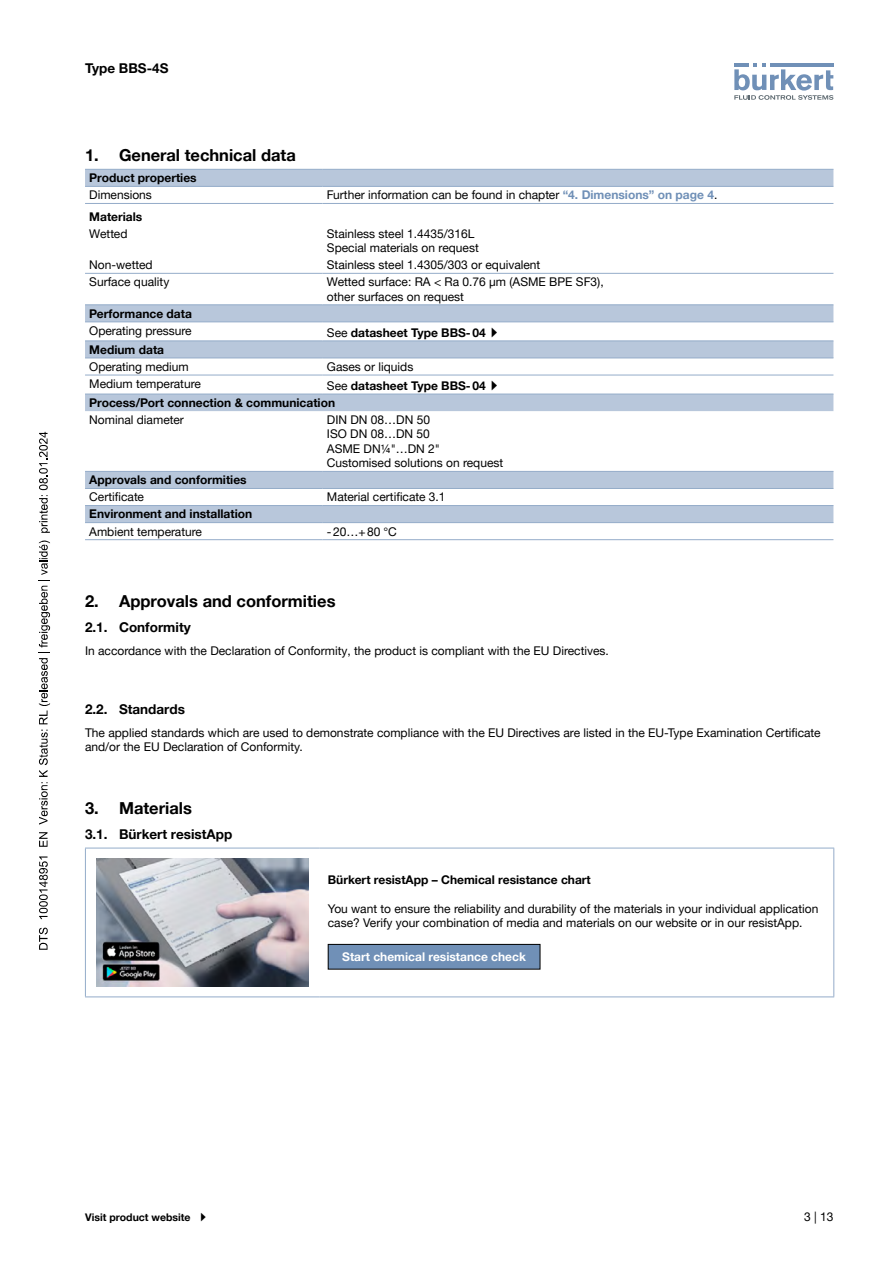
<style>
.page{position:relative;width:893px;height:1263px;background:#fff}
.page>*{position:absolute;margin:0;border:0;box-sizing:border-box;transform-origin:0 0}
.t1{font:700 16.5px "Helvetica Neue LTW1 G";color:#000}
.t2{font:700 13.5px "Helvetica Neue LTW1 G";color:#000}
.t3{font:12px/14.4px "Helvetica Neue LTW1 G";color:#000}
.t4{font:700 12px/17.1px "Helvetica Neue LTW1 G";color:#000}
.t5{font:700 12px "Helvetica Neue LTW1 G";color:#fff}
.t6{font:700 10.5px "Helvetica Neue LTW1 G";color:#000}
.s1{font-weight:700;color:#7090b7}
.s2{font-weight:400}
</style>
<div class="page">
<svg style="left:734px;top:63px;width:99px;height:37px"></svg>
<svg style="left:85px;top:170px;width:748px;height:352px"></svg>
<hr style="left:85px;top:539px;width:238px;height:1px;background:#94acc9">
<hr style="left:323px;top:539px;width:510px;height:1px;background:#94acc9">
<hr style="left:85px;top:322px;width:238px;height:1px;background:#94acc9">
<hr style="left:323px;top:322px;width:510px;height:1px;background:#94acc9">
<hr style="left:85px;top:471px;width:238px;height:1px;background:#94acc9">
<hr style="left:323px;top:471px;width:510px;height:1px;background:#94acc9">
<hr style="left:85px;top:488px;width:238px;height:1px;background:#94acc9">
<hr style="left:323px;top:488px;width:510px;height:1px;background:#94acc9">
<hr style="left:85px;top:169px;width:238px;height:1px;background:#94acc9">
<hr style="left:323px;top:169px;width:510px;height:1px;background:#94acc9">
<hr style="left:85px;top:186px;width:238px;height:1px;background:#94acc9">
<hr style="left:323px;top:186px;width:510px;height:1px;background:#94acc9">
<hr style="left:85px;top:375px;width:238px;height:1px;background:#94acc9">
<hr style="left:323px;top:375px;width:510px;height:1px;background:#94acc9">
<hr style="left:85px;top:273px;width:238px;height:1px;background:#94acc9">
<hr style="left:323px;top:273px;width:510px;height:1px;background:#94acc9">
<hr style="left:85px;top:305px;width:238px;height:1px;background:#94acc9">
<hr style="left:323px;top:305px;width:510px;height:1px;background:#94acc9">
<hr style="left:85px;top:358px;width:238px;height:1px;background:#94acc9">
<hr style="left:323px;top:358px;width:510px;height:1px;background:#94acc9">
<hr style="left:85px;top:505px;width:238px;height:1px;background:#94acc9">
<hr style="left:323px;top:505px;width:510px;height:1px;background:#94acc9">
<hr style="left:85px;top:522px;width:238px;height:1px;background:#94acc9">
<hr style="left:323px;top:522px;width:510px;height:1px;background:#94acc9">
<hr style="left:85px;top:203px;width:238px;height:1px;background:#94acc9">
<hr style="left:323px;top:203px;width:510px;height:1px;background:#94acc9">
<hr style="left:85px;top:394px;width:238px;height:1px;background:#94acc9">
<hr style="left:323px;top:394px;width:510px;height:1px;background:#94acc9">
<hr style="left:85px;top:341px;width:238px;height:1px;background:#94acc9">
<hr style="left:323px;top:341px;width:510px;height:1px;background:#94acc9">
<hr style="left:85px;top:848px;width:234px;height:1px;background:#94acc9">
<hr style="left:85px;top:848px;width:1px;height:148px;background:#94acc9">
<hr style="left:319px;top:848px;width:515px;height:1px;background:#94acc9">
<hr style="left:833px;top:848px;width:1px;height:148px;background:#94acc9">
<hr style="left:85px;top:996px;width:234px;height:1px;background:#94acc9">
<hr style="left:319px;top:996px;width:515px;height:1px;background:#94acc9">
<img style="left:96px;top:859px;width:213px;height:127px">
<div style="left:328px;top:944px;width:212px;height:25px;background:#7090b7"></div>
<div style="left:328px;top:944px;width:212px;height:25px;border:1px solid #000"></div>
<svg style="left:39px;top:927px;width:9px;height:23px"></svg>
<svg style="left:39px;top:856px;width:9px;height:63px"></svg>
<svg style="left:39px;top:832px;width:9px;height:15px"></svg>
<svg style="left:39px;top:540px;width:11px;height:285px"></svg>
<svg style="left:39px;top:432px;width:11px;height:101px"></svg>
<svg style="left:492px;top:327px;width:5px;height:10px"></svg>
<svg style="left:492px;top:380px;width:5px;height:10px"></svg>
<p class="t2" style="left:85px;top:60px;width:85px">Type BBS-4S</p>
<h1 class="t1" style="left:85px;top:145px;width:212px">1. General technical data</h1>
<p class="t4" style="left:89px;top:169px;width:109px">Product properties</p>
<p class="t3" style="left:89px;top:188px;width:64px">Dimensions</p>
<p class="t3" style="left:327px;top:188px;width:392px">Further information can be found in chapter <span class="s1">“4. Dimensions” on page 4</span>.</p>
<p class="t4" style="left:89px;top:208px;width:55px">Materials</p>
<p class="t3" style="left:89px;top:226px;width:40px">Wetted</p>
<p class="t3" style="left:327px;top:226px;width:153px">Stainless steel 1.4435/316L<br>Special materials on request</p>
<p class="t3" style="left:89px;top:258px;width:65px">Non-wetted</p>
<p class="t3" style="left:327px;top:258px;width:215px">Stainless steel 1.4305/303 or equivalent</p>
<p class="t3" style="left:89px;top:275px;width:82px">Surface quality</p>
<p class="t3" style="left:327px;top:275px;width:278px">Wetted surface: RA &lt; Ra 0.76 μm (ASME BPE SF3), other surfaces on request</p>
<p class="t4" style="left:89px;top:305px;width:104px">Performance data</p>
<p class="t3" style="left:89px;top:323px;width:104px">Operating pressure</p>
<p class="t4" style="left:327px;top:324px;width:160px"><span class="s2">See</span> datasheet Type BBS-04</p>
<p class="t4" style="left:89px;top:341px;width:76px">Medium data</p>
<p class="t3" style="left:89px;top:359px;width:101px">Operating medium</p>
<p class="t3" style="left:327px;top:359px;width:88px">Gases or liquids</p>
<p class="t3" style="left:89px;top:376px;width:113px">Medium temperature</p>
<p class="t4" style="left:89px;top:377px;width:398px;text-indent:238px"><span class="s2">See</span> datasheet Type BBS-04<br>Process/Port connection &amp; communication</p>
<p class="t3" style="left:89px;top:412px;width:96px">Nominal diameter</p>
<p class="t3" style="left:327px;top:412px;width:178px">DIN DN 08…DN 50<br>ISO DN 08…DN 50<br>ASME DN¼"…DN 2"<br>Customised solutions on request</p>
<p class="t4" style="left:89px;top:471px;width:159px">Approvals and conformities</p>
<p class="t3" style="left:89px;top:490px;width:56px">Certificate</p>
<p class="t3" style="left:327px;top:490px;width:120px">Material certificate 3.1</p>
<p class="t4" style="left:89px;top:505px;width:164px">Environment and installation</p>
<p class="t3" style="left:89px;top:524px;width:114px">Ambient temperature</p>
<p class="t3" style="left:327px;top:524px;width:72px">-20…+80 °C</p>
<h1 class="t1" style="left:85px;top:591px;width:252px">2. Approvals and conformities</h1>
<p class="t2" style="left:85px;top:619px;width:107px">2.1. Conformity</p>
<p class="t3" style="left:85px;top:643px;width:525px">In accordance with the Declaration of Conformity, the product is compliant with the EU Directives.</p>
<p class="t2" style="left:85px;top:701px;width:101px">2.2. Standards</p>
<p class="t3" style="left:85px;top:725px;width:737px">The applied standards which are used to demonstrate compliance with the EU Directives are listed in the EU-Type Examination Certificate and/or the EU Declaration of Conformity.</p>
<h1 class="t1" style="left:85px;top:798px;width:108px">3. Materials</h1>
<p class="t2" style="left:85px;top:826px;width:149px">3.1. Bürkert resistApp</p>
<p class="t4" style="left:328px;top:871px;width:265px">Bürkert resistApp – Chemical resistance chart</p>
<p class="t3" style="left:328px;top:901px;width:492px">You want to ensure the reliability and durability of the materials in your individual application case? Verify your combination of media and materials on our website or in our resistApp.</p>
<p class="t5" style="left:342px;top:949px;width:185px">Start chemical resistance check</p>
<p class="t6" style="left:85px;top:1211px;width:107px">Visit product website</p>
<p class="t3" style="left:804px;top:1209px;width:31px">3 | 13</p>
</div>
